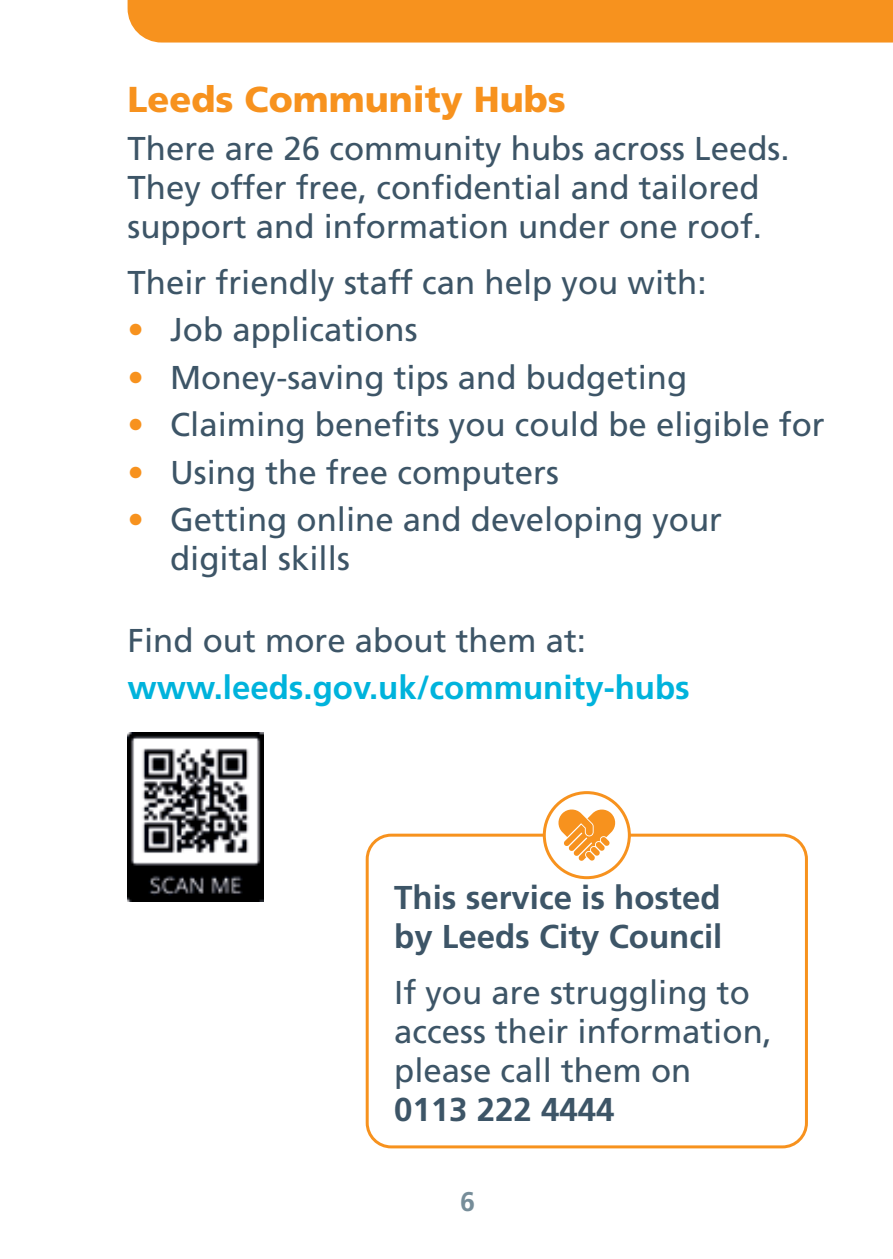
<style>
.page{position:relative;width:893px;height:1259px;background:#fff}
.page>*{position:absolute;margin:0;border:0;box-sizing:border-box;transform-origin:0 0}
.t1{font:900 36px "Frutiger LT Std";color:#f7921e}
.t2{font:33px/39px "Frutiger LT Std";color:#3d5567}
.t3{font:700 33px/39px "Frutiger LT Std";color:#3d5567}
.t4{font:700 33px "Frutiger LT Std";color:#00b3dc}
.t5{font:700 27px "Frutiger LT Std";color:#768d99}
.s1{color:#f7921e}
</style>
<div class="page">
<div style="left:128px;top:0;width:765px;height:43px;background:#f7921e"></div>
<img style="left:128px;top:732px;width:136px;height:169px">
<div style="left:366px;top:833px;width:442px;height:315px;border:3px solid #f7921e;border-radius:24px"></div>
<div style="left:544px;top:792px;width:85px;height:85px;background:#fff;border-radius:50%"></div>
<div style="left:543px;top:791px;width:88px;height:88px;border:3px solid #f7921e;border-radius:50%"></div>
<svg style="left:558px;top:809px;width:58px;height:52px"></svg>
<p class="t1" style="left:128px;top:78px;width:440px">Leeds Community Hubs</p>
<p class="t2" style="left:128px;top:129px;width:664px">There are 26 community hubs across Leeds.<br>They offer free, confidential and tailored support and information under one roof.</p>
<p class="t2" style="left:128px;top:263px;width:580px">Their friendly staff can help you with:</p>
<p class="t2" style="left:128px;top:310px;width:292px"><span class="s1">•</span> Job applications</p>
<p class="t2" style="left:128px;top:358px;width:561px"><span class="s1">•</span> Money-saving tips and budgeting</p>
<p class="t2" style="left:128px;top:405px;width:699px"><span class="s1">•</span> Claiming benefits you could be eligible for</p>
<p class="t2" style="left:128px;top:453px;width:433px"><span class="s1">•</span> Using the free computers</p>
<p class="t2" style="left:170px;top:500px;width:553px;text-indent:-43px"><span class="s1">•</span> Getting online and developing your digital skills</p>
<p class="t2" style="left:128px;top:621px;width:460px">Find out more about them at:</p>
<p class="t4" style="left:128px;top:668px;width:564px">www.leeds.gov.uk/community-hubs</p>
<p class="t3" style="left:394px;top:878px;width:330px">This service is hosted by Leeds City Council</p>
<p class="t2" style="left:394px;top:973px;width:379px">If you are struggling to access their information, please call them on</p>
<p class="t3" style="left:394px;top:1090px;width:222px">0113 222 4444</p>
<p class="t5" style="left:460px;top:1186px;width:17px">6</p>
</div>
